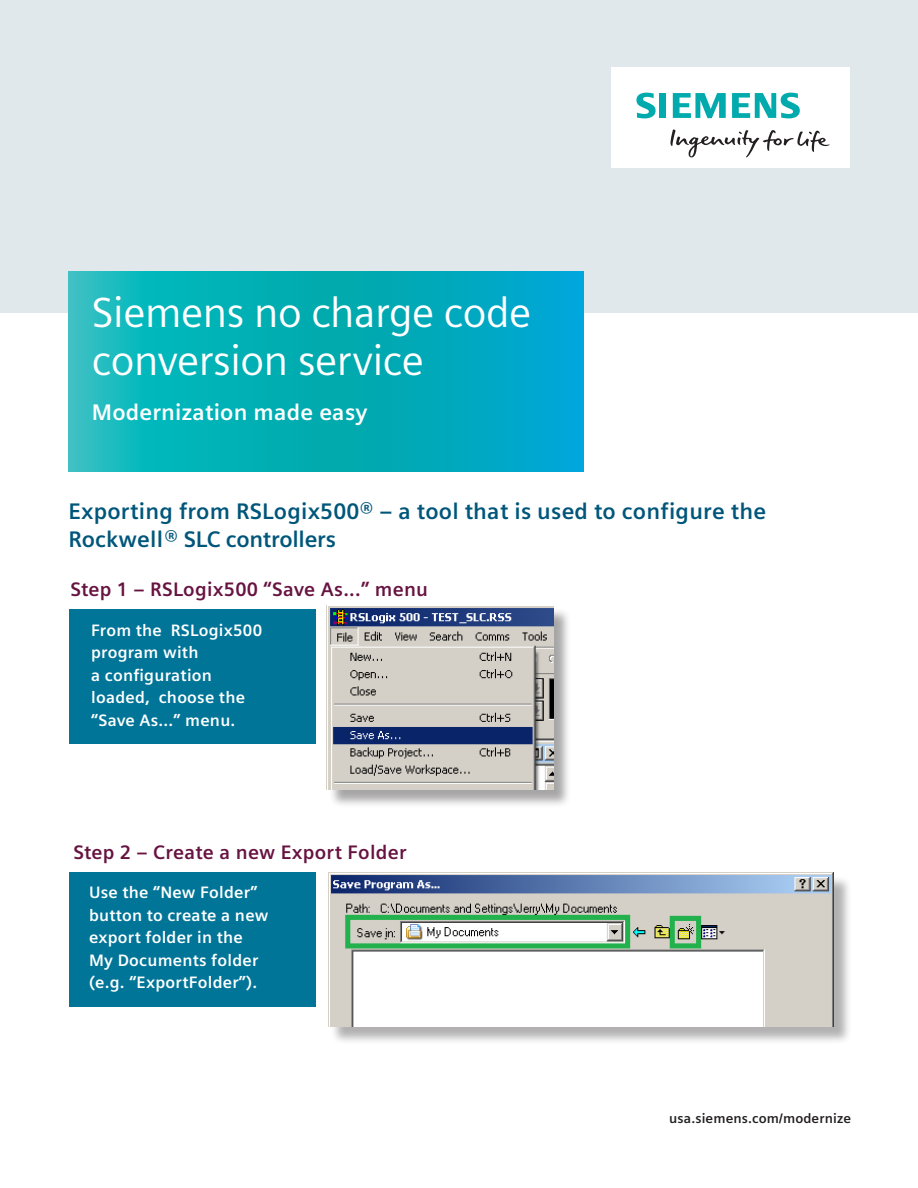
<style>
.page{position:relative;width:918px;height:1188px;background:#fff}
.page>*{position:absolute;margin:0;border:0;box-sizing:border-box;transform-origin:0 0}
._01__Headline__36pt{font:42px/48px "Siemens Sans OT";letter-spacing:-.01em;color:#fff}
._01__Subline__13pt_5{font:700 22.5px/28.5px "Siemens Sans OT";letter-spacing:.01em;color:#00567a}
._01__Headline__36pt-2{font:700 22.5px "Siemens Sans OT";letter-spacing:.01em;color:#fff}
.t1{font:700 19.5px "Siemens Sans OT";letter-spacing:.015em;color:#671341}
.t2{font:700 16.5px/22.5px "Siemens Sans OT";letter-spacing:.015em;color:#fff}
._03__URL_sector_clai{font:700 13.5px "Siemens Sans OT";letter-spacing:.01em;color:#231f20}
</style>
<div class="page">
<div style="left:329px;top:608px;width:243px;height:201px;background:#231f20;opacity:.4"></div>
<img style="left:326px;top:606px;width:227px;height:184px">
<div style="left:69px;top:609px;width:247px;height:135px;background:#007598"></div>
<div style="left:69px;top:872px;width:247px;height:135px;background:#007598"></div>
<div style="left:330px;top:875px;width:522px;height:171px;background:#231f20;opacity:.35"></div>
<img style="left:328px;top:873px;width:505px;height:154px">
<div style="left:0;top:0;width:918px;height:312px;background:#e0e8ec"></div>
<svg style="left:68px;top:271px;width:516px;height:200px;background:#05aebc"></svg>
<div style="left:611px;top:68px;width:239px;height:100px;background:#fff"></div>
<svg style="left:670px;top:130px;width:160px;height:27px"></svg>
<svg style="left:636px;top:93px;width:30px;height:25px"></svg>
<svg style="left:673px;top:93px;width:53px;height:25px"></svg>
<svg style="left:732px;top:93px;width:68px;height:25px"></svg>
<p class="_01__Headline__36pt" style="left:92px;top:289px;width:441px">Siemens no charge code conversion service</p>
<p class="_01__Headline__36pt-2" style="left:92px;top:399px;width:277px">Modernization made easy</p>
<p class="_01__Subline__13pt_5" style="left:68px;top:497px;width:699px">Exporting from RSLogix500® – a tool that is used to configure the<br>Rockwell ® SLC controllers</p>
<p class="t1" style="left:70px;top:578px;width:359px">Step 1 – RSLogix500 “Save As...” menu</p>
<p class="t2" style="left:91px;top:619px;width:173px">From the RSLogix500 program with<br>a configuration loaded, choose the “Save As...” menu.</p>
<p class="t1" style="left:73px;top:841px;width:335px">Step 2 – Create a new Export Folder</p>
<p class="t2" style="left:89px;top:881px;width:181px">Use the “New Folder” button to create a new export folder in the<br>My Documents folder (e.g. “ExportFolder”).</p>
<p class="_03__URL_sector_clai" style="left:669px;top:1110px;width:183px">usa.siemens.com/modernize</p>
</div>
